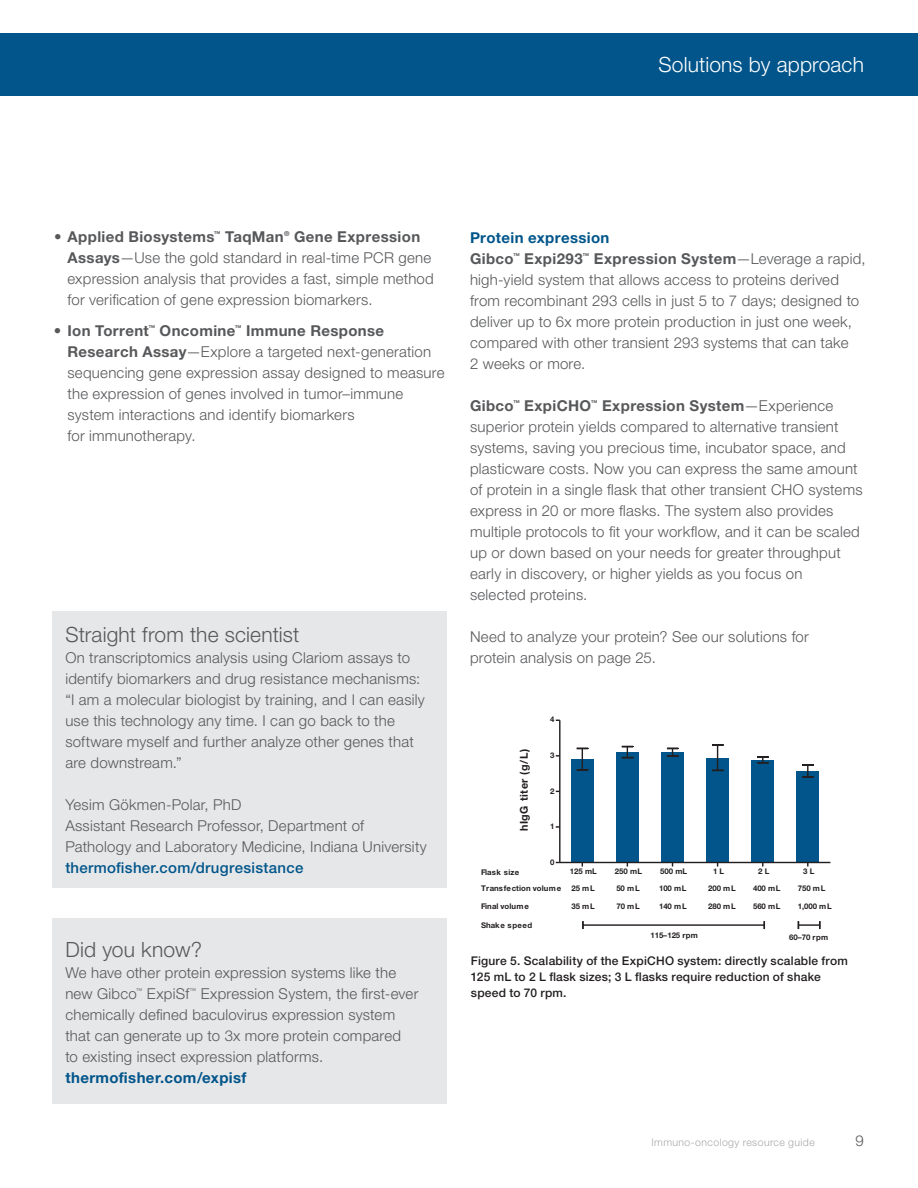
<style>
.page{position:relative;width:918px;height:1188px;background:#fff}
.page>*{position:absolute;margin:0;border:0;box-sizing:border-box;transform-origin:0 0}
.t1{font:300 21px "Helvetica Neue LTW1 G";letter-spacing:.005em;color:#57585a}
.t2{font:300 21px "Helvetica Neue LTW1 G";letter-spacing:.005em;color:#fff}
.t3{font:300 15px/21px "Helvetica Neue LTW1 G";letter-spacing:.015em;color:#57585a}
.t4{font:700 15px "Helvetica Neue LTW1 G";letter-spacing:.025em;color:#57585a}
.t5{font:700 15px "Helvetica Neue LTW1 G";letter-spacing:.025em;color:#01558a}
.t6{font:500 15px "Helvetica Neue LTW1 G";letter-spacing:.02em;color:#01558a}
.t7{font:500 12px/15.8px "Helvetica Neue LTW1 G";letter-spacing:.02em;color:#231f20}
.t8{font:700 10.8px "Helvetica Neue LTW1 G";letter-spacing:.045em;color:#231f20}
.t9{font:300 10.5px "Helvetica Neue LTW1 G";letter-spacing:.04em;color:#a8a9ad}
.t10{font:700 7.8px "Helvetica Neue LTW1 G";letter-spacing:.005em;color:#231f20}
.t11{font:700 7.8px/16.4px "Helvetica Neue LTW1 G";letter-spacing:.03em;color:#231f20}
.t12{font:700 7.8px "Helvetica Neue LTW1 G";letter-spacing:.08em;color:#231f20}
.t13{font:700 6.75px "Helvetica Neue LTW1 G";color:#57585a}
.t14{font:300 6.75px "Helvetica Neue LTW1 G";color:#57585a}
.s1{font-weight:700}
</style>
<div class="page">
<div style="left:0;top:33px;width:918px;height:63px;background:#01558a"></div>
<div style="left:52px;top:611px;width:394px;height:276px;background:#e6e7e9"></div>
<div style="left:571px;top:759px;width:23px;height:103px;background:#01558a"></div>
<svg style="left:577px;top:748px;width:11px;height:23px"></svg>
<div style="left:616px;top:752px;width:23px;height:110px;background:#01558a"></div>
<svg style="left:622px;top:746px;width:11px;height:12px"></svg>
<div style="left:661px;top:752px;width:23px;height:110px;background:#01558a"></div>
<svg style="left:667px;top:748px;width:11px;height:9px"></svg>
<div style="left:706px;top:758px;width:23px;height:104px;background:#01558a"></div>
<svg style="left:712px;top:744px;width:11px;height:27px"></svg>
<div style="left:751px;top:760px;width:23px;height:102px;background:#01558a"></div>
<svg style="left:757px;top:756px;width:11px;height:7px"></svg>
<div style="left:797px;top:771px;width:22px;height:91px;background:#01558a"></div>
<svg style="left:802px;top:764px;width:11px;height:14px"></svg>
<hr style="left:560px;top:862px;width:270px;height:1px;background:#231f20">
<hr style="left:559px;top:720px;width:2px;height:142px;background:#231f20">
<hr style="left:583px;top:924px;width:181px;height:2px;background:#231f20">
<svg style="left:582px;top:921px;width:2px;height:8px"></svg>
<hr style="left:798px;top:924px;width:22px;height:2px;background:#231f20">
<div style="left:52px;top:918px;width:394px;height:186px;background:#e6e7e9"></div>
<h1 class="t2" style="left:659px;top:52px;width:207px">Solutions by approach</h1>
<p class="t3" style="left:67px;top:226px;width:368px;text-indent:227px"><span class="s1">Gene Expression Assays</span>—Use the gold standard in real-time PCR gene expression analysis that provides a fast, simple method for verification of gene expression biomarkers.</p>
<p class="t4" style="left:54px;top:322px;width:96px">• Ion Torrent</p>
<p class="t13" style="left:149px;top:324px;width:8px">™</p>
<p class="t4" style="left:160px;top:322px;width:77px">Oncomine</p>
<p class="t13" style="left:235px;top:324px;width:8px">™</p>
<p class="t4" style="left:54px;top:227px;width:162px">• Applied Biosystems</p>
<p class="t13" style="left:214px;top:229px;width:8px">™</p>
<p class="t4" style="left:225px;top:227px;width:60px">TaqMan</p>
<p class="t13" style="left:284px;top:229px;width:7px">®</p>
<p class="t3" style="left:68px;top:320px;width:379px;text-indent:179px"><span class="s1">Immune Response Research Assay</span>—Explore a targeted next-generation sequencing gene expression assay designed to measure the expression of genes involved in tumor–immune system interactions and identify biomarkers<br>for immunotherapy.</p>
<h1 class="t1" style="left:65px;top:622px;width:235px">Straight from the scientist</h1>
<p class="t3" style="left:65px;top:647px;width:361px">On transcriptomics analysis using Clariom assays to identify biomarkers and drug resistance mechanisms: “I am a molecular biologist by training, and I can easily use this technology any time. I can go back to the software myself and further analyze other genes that are downstream.”</p>
<p class="t3" style="left:65px;top:794px;width:363px">Yesim Gökmen-Polar, PhD<br>Assistant Research Professor, Department of<br>Pathology and Laboratory Medicine, Indiana University</p>
<p class="t6" style="left:65px;top:859px;width:240px">thermofisher.com/drugresistance</p>
<h1 class="t1" style="left:65px;top:937px;width:138px">Did you know?</h1>
<p class="t3" style="left:65px;top:962px;width:332px">We have other protein expression systems like the new Gibco</p>
<p class="t3" style="left:65px;top:983px;width:355px;text-indent:135px">Expression System, the first-ever chemically defined baculovirus expression system that can generate up to 3x more protein compared<br>to existing insect expression platforms.</p>
<p class="t5" style="left:65px;top:1068px;width:183px">thermofisher.com/expisf</p>
<p class="t14" style="left:136px;top:986px;width:8px">™</p>
<p class="t3" style="left:147px;top:983px;width:44px">ExpiSf</p>
<p class="t14" style="left:190px;top:986px;width:8px">™</p>
<p class="t5" style="left:470px;top:228px;width:141px">Protein expression</p>
<p class="t4" style="left:470px;top:249px;width:45px">Gibco</p>
<p class="t13" style="left:513px;top:251px;width:8px">™</p>
<p class="t4" style="left:524px;top:249px;width:60px">Expi293</p>
<p class="t13" style="left:583px;top:251px;width:8px">™</p>
<p class="t3" style="left:470px;top:248px;width:397px;text-indent:124px"><span class="s1">Expression System</span>—Leverage a rapid, high-yield system that allows access to proteins derived from recombinant 293 cells in just 5 to 7 days; designed to deliver up to 6x more protein production in just one week, compared with other transient 293 systems that can take<br>2 weeks or more.</p>
<p class="t4" style="left:470px;top:396px;width:45px">Gibco</p>
<p class="t13" style="left:513px;top:398px;width:8px">™</p>
<p class="t4" style="left:524px;top:396px;width:69px">ExpiCHO</p>
<p class="t13" style="left:591px;top:398px;width:8px">™</p>
<p class="t3" style="left:470px;top:395px;width:394px;text-indent:132px"><span class="s1">Expression System</span>—Experience superior protein yields compared to alternative transient systems, saving you precious time, incubator space, and plasticware costs. Now you can express the same amount of protein in a single flask that other transient CHO systems express in 20 or more flasks. The system also provides multiple protocols to fit your workflow, and it can be scaled up or down based on your needs for greater throughput early in discovery, or higher yields as you focus on<br>selected proteins.</p>
<p class="t3" style="left:470px;top:626px;width:340px">Need to analyze your protein? See our solutions for protein analysis on page 25.</p>
<p class="t8" style="left:517px;top:831px;width:84px;rotate:-90deg">hIgG titer (g/L)</p>
<p class="t10" style="left:550px;top:715px;width:6px">4</p>
<p class="t10" style="left:550px;top:750px;width:6px">3</p>
<p class="t10" style="left:550px;top:786px;width:6px">2</p>
<p class="t10" style="left:550px;top:821px;width:6px">1</p>
<p class="t10" style="left:550px;top:857px;width:6px">0</p>
<p class="t10" style="left:570px;top:866px;width:29px">125 mL</p>
<p class="t10" style="left:615px;top:866px;width:29px">250 mL</p>
<p class="t10" style="left:660px;top:866px;width:29px">500 mL</p>
<p class="t10" style="left:713px;top:866px;width:13px">1 L</p>
<p class="t10" style="left:758px;top:866px;width:13px">2 L</p>
<p class="t10" style="left:803px;top:866px;width:13px">3 L</p>
<p class="t11" style="left:481px;top:864px;width:81px">Flask size<br>Transfection volume</p>
<p class="t12" style="left:481px;top:920px;width:53px">Shake speed</p>
<p class="t10" style="left:572px;top:883px;width:25px">25 mL</p>
<p class="t10" style="left:616px;top:883px;width:25px">50 mL</p>
<p class="t10" style="left:659px;top:883px;width:29px">100 mL</p>
<p class="t10" style="left:708px;top:883px;width:29px">200 mL</p>
<p class="t10" style="left:753px;top:883px;width:29px">400 mL</p>
<p class="t10" style="left:798px;top:883px;width:29px">750 mL</p>
<p class="t10" style="left:481px;top:902px;width:49px">Final volume</p>
<p class="t10" style="left:572px;top:902px;width:25px">35 mL</p>
<p class="t10" style="left:616px;top:902px;width:25px">70 mL</p>
<p class="t10" style="left:659px;top:902px;width:29px">140 mL</p>
<p class="t10" style="left:708px;top:902px;width:29px">280 mL</p>
<p class="t10" style="left:753px;top:902px;width:29px">560 mL</p>
<p class="t10" style="left:798px;top:902px;width:35px">1,000 mL</p>
<p class="t10" style="left:650px;top:930px;width:49px">115–125 rpm</p>
<p class="t10" style="left:789px;top:932px;width:40px">60–70 rpm</p>
<p class="t7" style="left:471px;top:953px;width:378px">Figure 5. Scalability of the ExpiCHO system: directly scalable from<br>125 mL to 2 L flask sizes; 3 L flasks require reduction of shake speed to 70 rpm.</p>
<p class="t9" style="left:652px;top:1136px;width:165px">Immuno-oncology resource guide</p>
<p class="t3" style="left:856px;top:1130px;width:10px">9</p>
</div>
